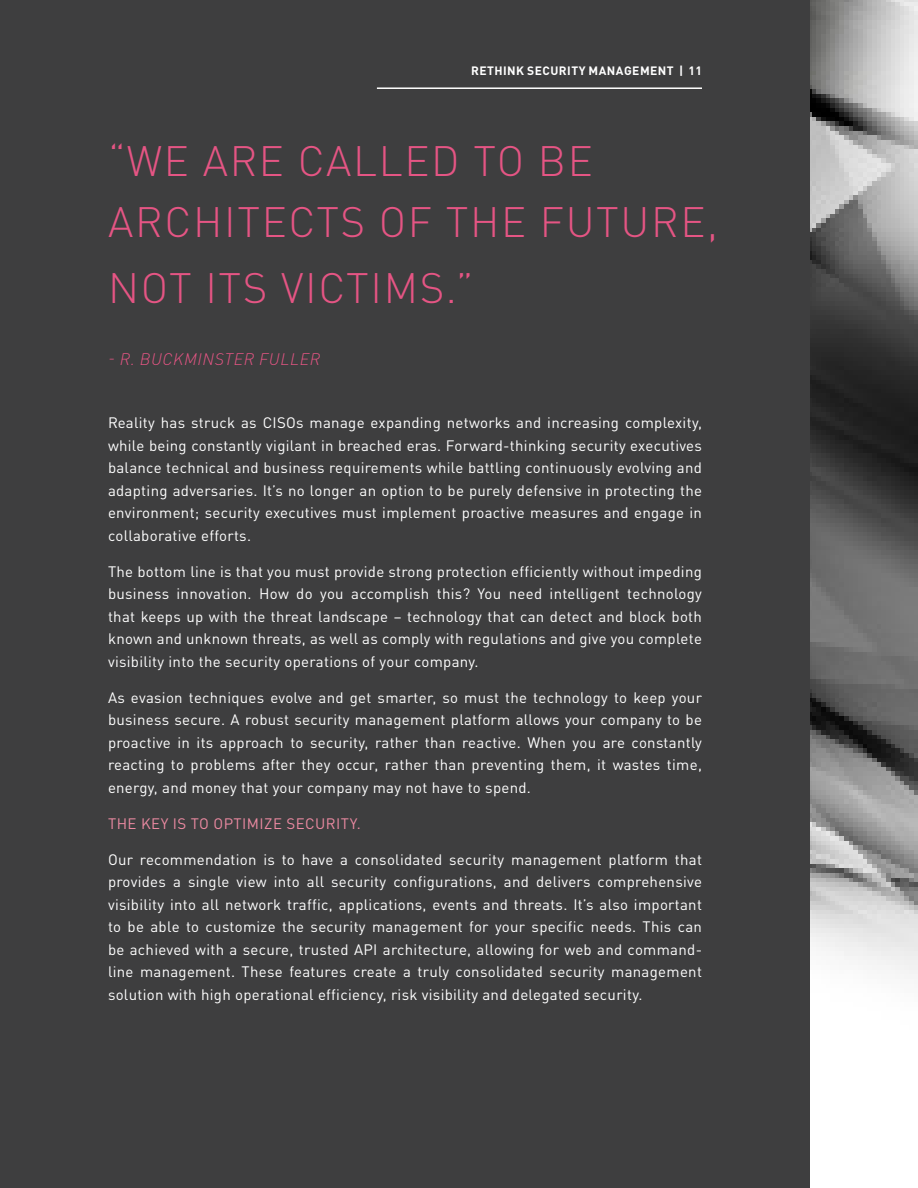
<style>
.page{position:relative;width:918px;height:1188px;background:#3e3e3f}
.page>*{position:absolute;margin:0;border:0;box-sizing:border-box;transform-origin:0 0}
.t1{font:300 42px/61.5px "DINOT";letter-spacing:.04em;color:#e55584}
.t2{font:italic 300 16.5px "DINOT";letter-spacing:.04em;color:#e55584}
.Body{font:15px/22.5px "DINOT";letter-spacing:.02em;color:#fff;text-align:justify}
.Body-2{font:15px "DINOT";letter-spacing:.03em;color:#ec8aa2}
.t3{font:700 12px "DINOT";letter-spacing:.04em;color:#fff}
</style>
<div class="page">
<img style="left:810px;top:0;width:108px;height:1188px">
<hr style="left:377px;top:87px;width:325px;height:2px;background:#fff">
<p class="t3" style="left:471px;top:63px;width:232px">RETHINK SECURITY MANAGEMENT | 11</p>
<p class="t1" style="left:108px;top:129px;width:611px">“WE ARE CALLED TO BE<br>ARCHITECTS OF THE FUTURE,</p>
<p class="t1" style="left:108px;top:257px;width:367px">NOT ITS VICTIMS.”</p>
<p class="t2" style="left:108px;top:349px;width:214px">- R. BUCKMINSTER FULLER</p>
<p class="Body" style="left:108px;top:411px;width:596px">Reality has struck as CISOs manage expanding networks and increasing complexity, while being constantly vigilant in breached eras. Forward-thinking security executives balance technical and business requirements while battling continuously evolving and adapting adversaries. It’s no longer an option to be purely defensive in protecting the environment; security executives must implement proactive measures and engage in collaborative efforts.</p>
<p class="Body" style="left:108px;top:560px;width:596px">The bottom line is that you must provide strong protection efficiently without impeding business innovation. How do you accomplish this? You need intelligent technology that keeps up with the threat landscape – technology that can detect and block both known and unknown threats, as well as comply with regulations and give you complete visibility into the security operations of your company.</p>
<p class="Body" style="left:108px;top:686px;width:596px">As evasion techniques evolve and get smarter, so must the technology to keep your business secure. A robust security management platform allows your company to be proactive in its approach to security, rather than reactive. When you are constantly reacting to problems after they occur, rather than preventing them, it wastes time, energy, and money that your company may not have to spend.</p>
<p class="Body-2" style="left:108px;top:814px;width:254px">THE KEY IS TO OPTIMIZE SECURITY.</p>
<p class="Body" style="left:108px;top:848px;width:596px">Our recommendation is to have a consolidated security management platform that provides a single view into all security configurations, and delivers comprehensive visibility into all network traffic, applications, events and threats. It’s also important to be able to customize the security management for your specific needs. This can be achieved with a secure, trusted API architecture, allowing for web and command&shy;line management. These features create a truly consolidated security management solution with high operational efficiency, risk visibility and delegated security.</p>
</div>
